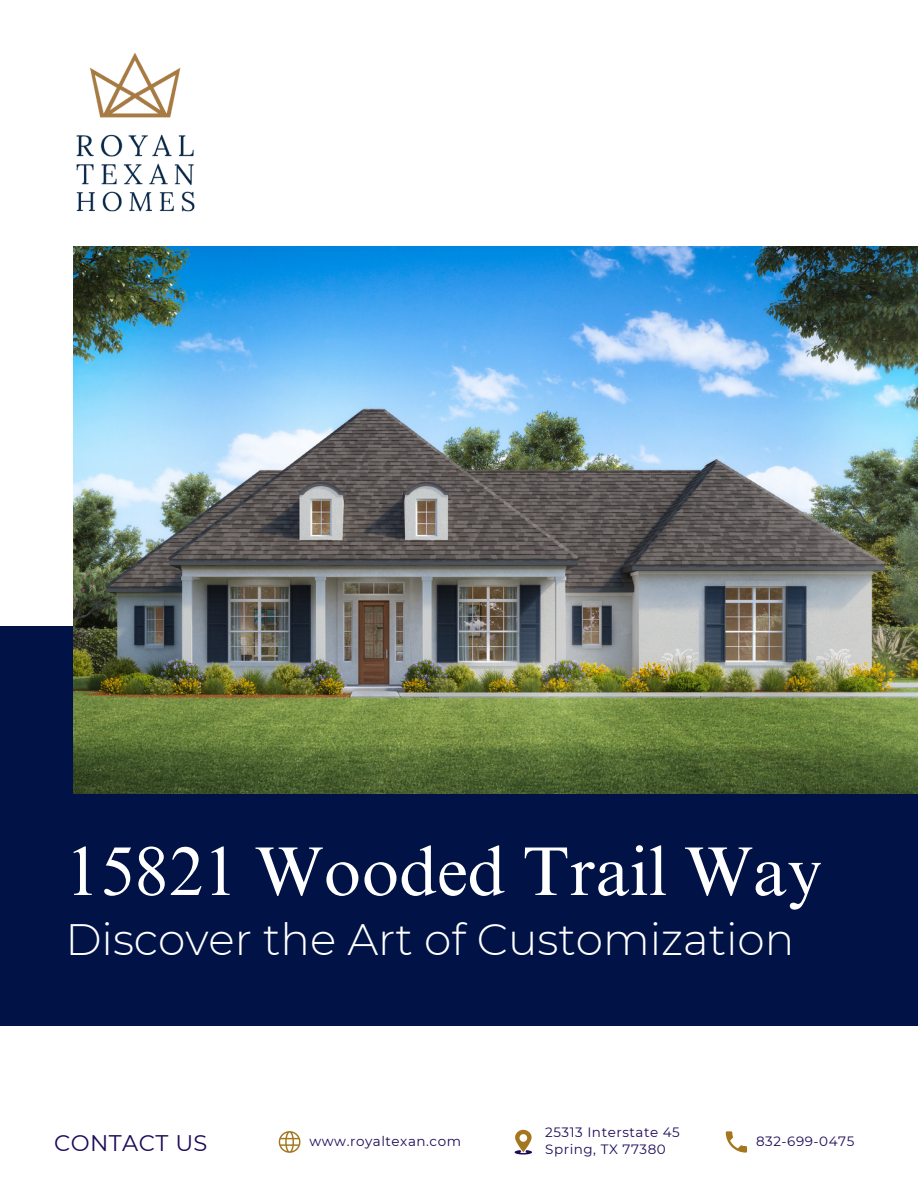
<style>
.page{position:relative;width:918px;height:1188px;background:#fff}
.page>*{position:absolute;margin:0;border:0;box-sizing:border-box;transform-origin:0 0}
.t1{font:69.15px "Times NRMT Pro";color:#fff}
.t2{font:300 43.95px "Montserrat";color:#fff}
.t3{font:22.5px "Montserrat";letter-spacing:.02em;color:#1e0a57}
.t4{font:13.5px "Montserrat";letter-spacing:.04em;color:#1e0a57}
</style>
<div class="page">
<div style="left:0;top:626px;width:918px;height:400px;background:#001246"></div>
<img style="left:76px;top:52px;width:119px;height:160px">
<svg style="left:726px;top:1131px;width:21px;height:22px"></svg>
<svg style="left:514px;top:1129px;width:18px;height:26px"></svg>
<svg style="left:279px;top:1131px;width:21px;height:21px"></svg>
<img style="left:73px;top:246px;width:845px;height:547px">
<h1 class="t1" style="left:65px;top:845px;width:758px">15821 Wooded Trail Way</h1>
<p class="t2" style="left:65px;top:912px;width:730px">Discover the Art of Customization</p>
<p class="t4" style="left:545px;top:1124px;width:136px">25313 Interstate 45</p>
<p class="t3" style="left:54px;top:1130px;width:155px">CONTACT US</p>
<p class="t4" style="left:545px;top:1141px;width:122px">Spring, TX 77380</p>
<h3 class="t4" style="left:309px;top:1133px;width:153px">www.royaltexan.com</h3>
<p class="t4" style="left:756px;top:1133px;width:100px">832-699-0475</p>
</div>
